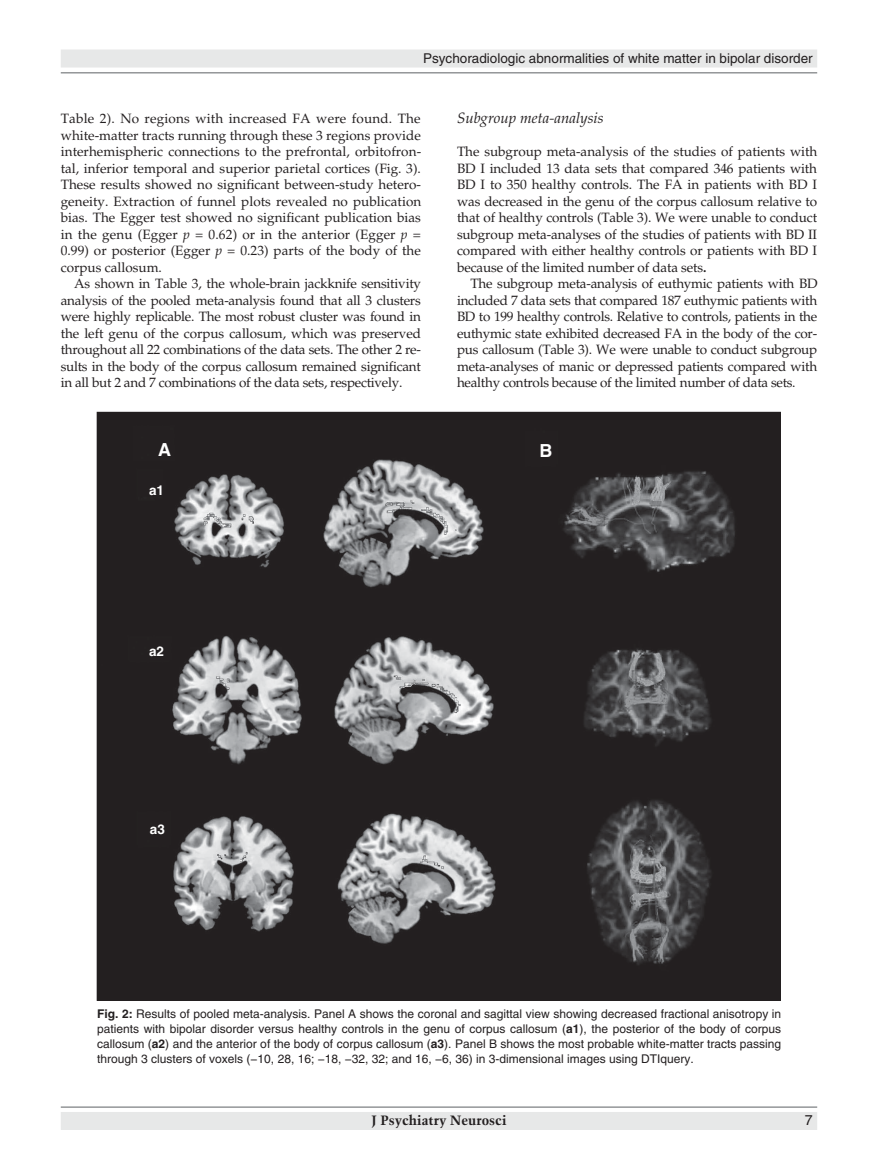
<style>
.page{position:relative;width:878px;height:1175px;background:#fff}
.page>*{position:absolute;margin:0;border:0;box-sizing:border-box;transform-origin:0 0}
.t1{font:700 18px "Helvetica LT Std";color:#fff}
.t2{font:italic 15px "Palatino LT Std";color:#231f20}
.t3{font:14.25px "Helvetica LT Std";color:#231f20}
.t4{font:13.5px/16.5px "Palatino LT Std";letter-spacing:-.015em;color:#231f20;text-align:justify}
.t5{font:13.5px "Helvetica LT Std";color:#231f20}
.t6{font:700 13.5px "Trump Mediaeval LT Std";color:#231f20}
.t7{font:700 13.5px "Helvetica LT Std";color:#fff}
.t8{font:12px/15px "Helvetica LT Std";color:#231f20;text-align:justify}
.s1{font-style:italic}
.s2{font-weight:700}
</style>
<div class="page">
<div style="left:61px;top:50px;width:756px;height:18px;background:#e7e8e8"></div>
<hr style="left:61px;top:72px;width:756px;height:2px;background:#949698">
<div style="left:61px;top:1112px;width:756px;height:18px;background:#e7e8e8"></div>
<hr style="left:61px;top:1106px;width:756px;height:1px;background:#949698">
<img style="left:99px;top:414px;width:679px;height:584px">
<p class="t5" style="left:423px;top:50px;width:391px">Psychoradiologic abnormalities of white matter in bipolar disorder</p>
<p class="t4" style="left:61px;top:110px;width:362px">Table 2). No regions with increased FA were found. The white-matter tracts running through these 3 regions provide interhemispheric connections to the prefrontal, orbitofron&shy;tal, inferior temporal and superior parietal cortices (Fig. 3).<br>These results showed no significant between-study hetero&shy;geneity. Extraction of funnel plots revealed no publication bias. The Egger test showed no significant publication bias in the genu (Egger <span class="s1">p</span> = 0.62) or in the anterior (Egger <span class="s1">p</span> = 0.99) or posterior (Egger <span class="s1">p</span> = 0.23) parts of the body of the corpus callosum.</p>
<p class="t4" style="left:61px;top:275px;width:362px;text-indent:14px">As shown in Table 3, the whole-brain jackknife sensitivity analysis of the pooled meta-analysis found that all 3 clusters were highly replicable. The most robust cluster was found in the left genu of the corpus callosum, which was preserved throughout all 22 combinations of the data sets. The other 2 re&shy;sults in the body of the corpus callosum remained significant in all but 2 and 7 combinations of the data sets, respectively.</p>
<p class="t2" style="left:457px;top:109px;width:148px">Subgroup meta-analysis</p>
<p class="t4" style="left:457px;top:143px;width:362px">The subgroup meta-analysis of the studies of patients with BD I included 13 data sets that compared 346 patients with BD I to 350 healthy controls. The FA in patients with BD I was decreased in the genu of the corpus callosum relative to that of healthy controls (Table 3). We were unable to conduct subgroup meta-analyses of the studies of patients with BD II compared with either healthy controls or patients with BD I because of the limited number of data sets<span class="s2">.</span></p>
<p class="t4" style="left:457px;top:275px;width:362px;text-indent:14px">The subgroup meta-analysis of euthymic patients with BD included 7 data sets that compared 187 euthymic patients with BD to 199 healthy controls. Relative to controls, patients in the euthymic state exhibited decreased FA in the body of the cor&shy;pus callosum (Table 3). We were unable to conduct subgroup meta-analyses of manic or depressed patients compared with healthy controls because of the limited number of data sets.</p>
<h1 class="t1" style="left:158px;top:439px;width:14px">A</h1>
<h1 class="t1" style="left:539px;top:440px;width:14px">B</h1>
<p class="t7" style="left:149px;top:482px;width:17px">a1</p>
<p class="t7" style="left:149px;top:643px;width:17px">a2</p>
<p class="t7" style="left:150px;top:821px;width:17px">a3</p>
<p class="t8" style="left:97px;top:1006px;width:685px"><span class="s2">Fig. 2:</span> Results of pooled meta-analysis. Panel A shows the coronal and sagittal view showing decreased fractional anisotropy in patients with bipolar disorder versus healthy controls in the genu of corpus callosum (<span class="s2">a1</span>), the posterior of the body of corpus callosum (<span class="s2">a2</span>) and the anterior of the body of corpus callosum (<span class="s2">a3</span>). Panel B shows the most probable white-matter tracts passing through 3 clusters of voxels (−10, 28, 16; −18, −32, 32; and 16, −6, 36) in 3-dimensional images using DTIquery.</p>
<p class="t6" style="left:371px;top:1112px;width:136px">J Psychiatry Neurosci</p>
<p class="t3" style="left:804px;top:1112px;width:9px">7</p>
</div>
